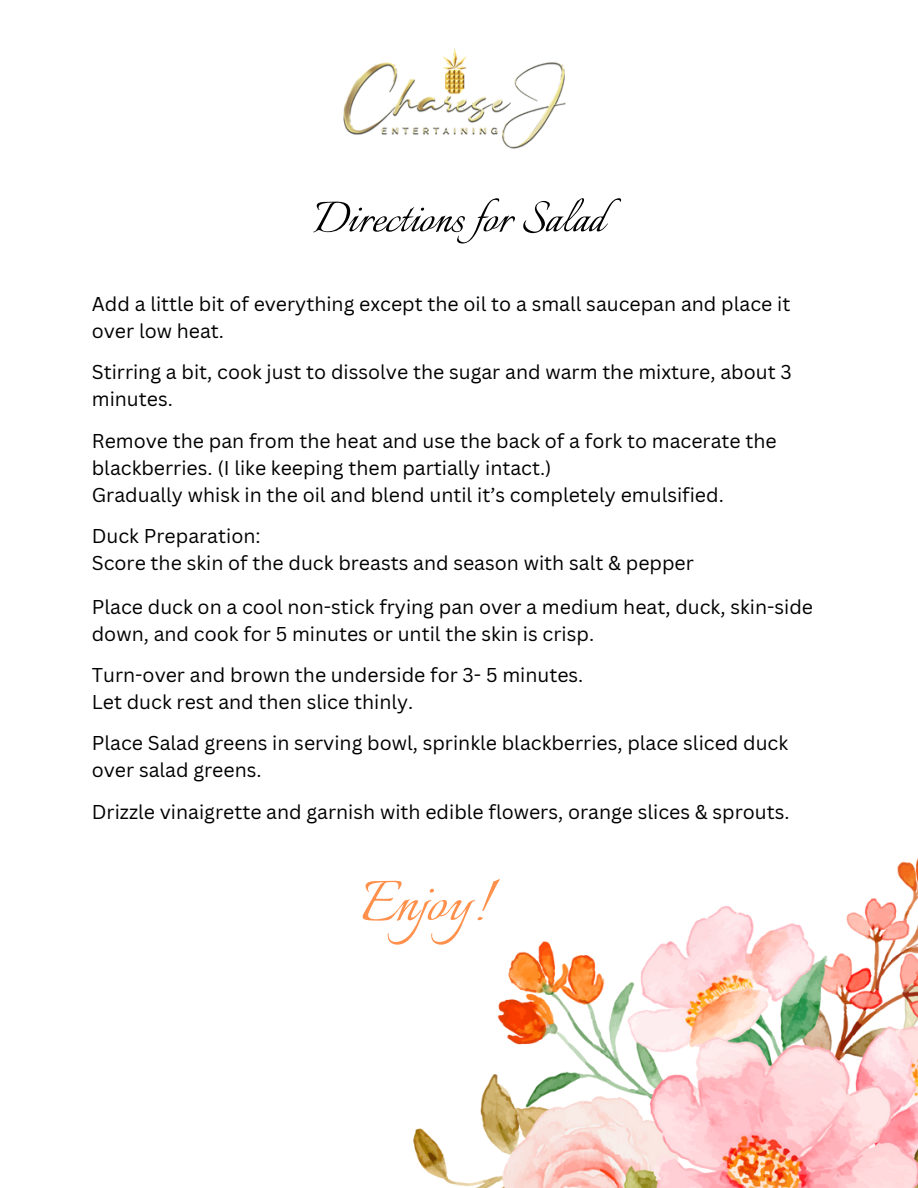
<style>
.page{position:relative;width:918px;height:1188px;background:#fff}
.page>*{position:absolute;margin:0;border:0;box-sizing:border-box;transform-origin:0 0}
.t1{font:71.1px "Italianno";color:#ff914d}
.t2{font:54px "Italianno";color:#000}
.t3{font:19.5px/27.2px "Canva Sans";color:#000}
</style>
<div class="page">
<img style="left:412px;top:857px;width:506px;height:331px">
<img style="left:343px;top:48px;width:223px;height:101px">
<h2 class="t2" style="left:313px;top:188px;width:293px">Directions for Salad</h2>
<p class="t3" style="left:92px;top:290px;width:700px">Add a little bit of everything except the oil to a small saucepan and place it over low heat.</p>
<p class="t3" style="left:92px;top:358px;width:701px">Stirring a bit, cook just to dissolve the sugar and warm the mixture, about 3 minutes.</p>
<p class="t3" style="left:92px;top:426px;width:686px">Remove the pan from the heat and use the back of a fork to macerate the blackberries. (I like keeping them partially intact.)<br>Gradually whisk in the oil and blend until it’s completely emulsified.</p>
<p class="t3" style="left:92px;top:522px;width:604px">Duck Preparation:<br>Score the skin of the duck breasts and season with salt &amp; pepper</p>
<p class="t3" style="left:92px;top:593px;width:723px">Place duck on a cool non-stick frying pan over a medium heat, duck, skin-side down, and cook for 5 minutes or until the skin is crisp.</p>
<p class="t3" style="left:92px;top:661px;width:493px">Turn-over and brown the underside for 3- 5 minutes.<br>Let duck rest and then slice thinly.</p>
<p class="t3" style="left:92px;top:729px;width:698px">Place Salad greens in serving bowl, sprinkle blackberries, place sliced duck over salad greens.</p>
<p class="t3" style="left:92px;top:797px;width:699px">Drizzle vinaigrette and garnish with edible flowers, orange slices &amp; sprouts.</p>
<h1 class="t1" style="left:360px;top:863px;width:133px">Enjoy!</h1>
</div>
